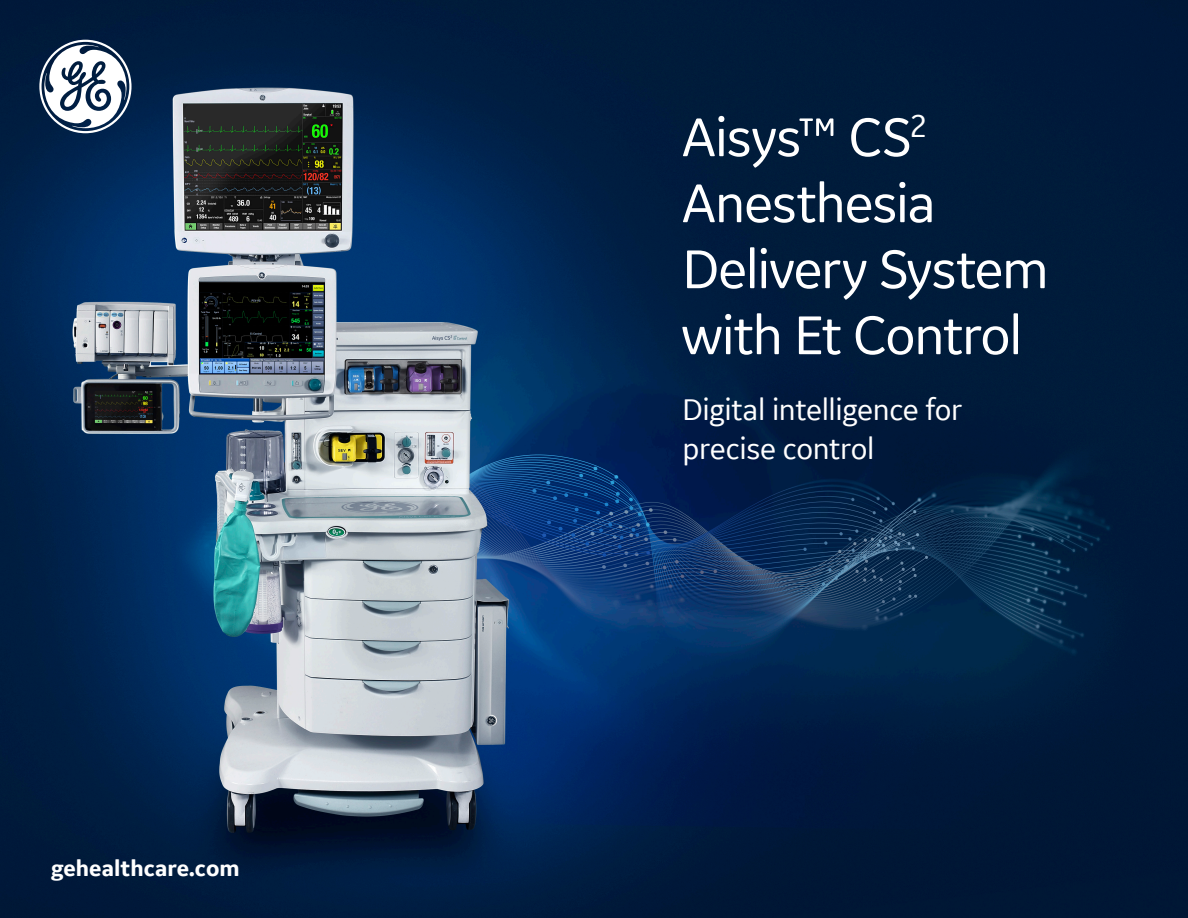
<style>
.page{position:relative;width:1188px;height:918px;background:#fff}
.page>*{position:absolute;margin:0;border:0;box-sizing:border-box;transform-origin:0 0}
.t1{font:57px/66px "GE Inspira Sans";letter-spacing:-.025em;color:#fff}
.SUB_OTSIKKO_ISO{font:31.5px/39px "GE Inspira Sans";letter-spacing:-.01em;color:#fff}
.otsikko-new{font:700 23.25px "GE Inspira Sans";color:#fff}
</style>
<div class="page">
<img style="left:0;top:0;width:1188px;height:918px">
<svg style="left:39px;top:40px;width:93px;height:93px"></svg>
<p class="otsikko-new" style="left:51px;top:853px;width:190px">gehealthcare.com</p>
<p class="t1" style="left:681px;top:103px;width:370px">Aisys™ CS<sup>2<br></sup>Anesthesia<br>Delivery System with Et Control</p>
<p class="SUB_OTSIKKO_ISO" style="left:682px;top:389px;width:281px">Digital intelligence for precise control</p>
</div>
